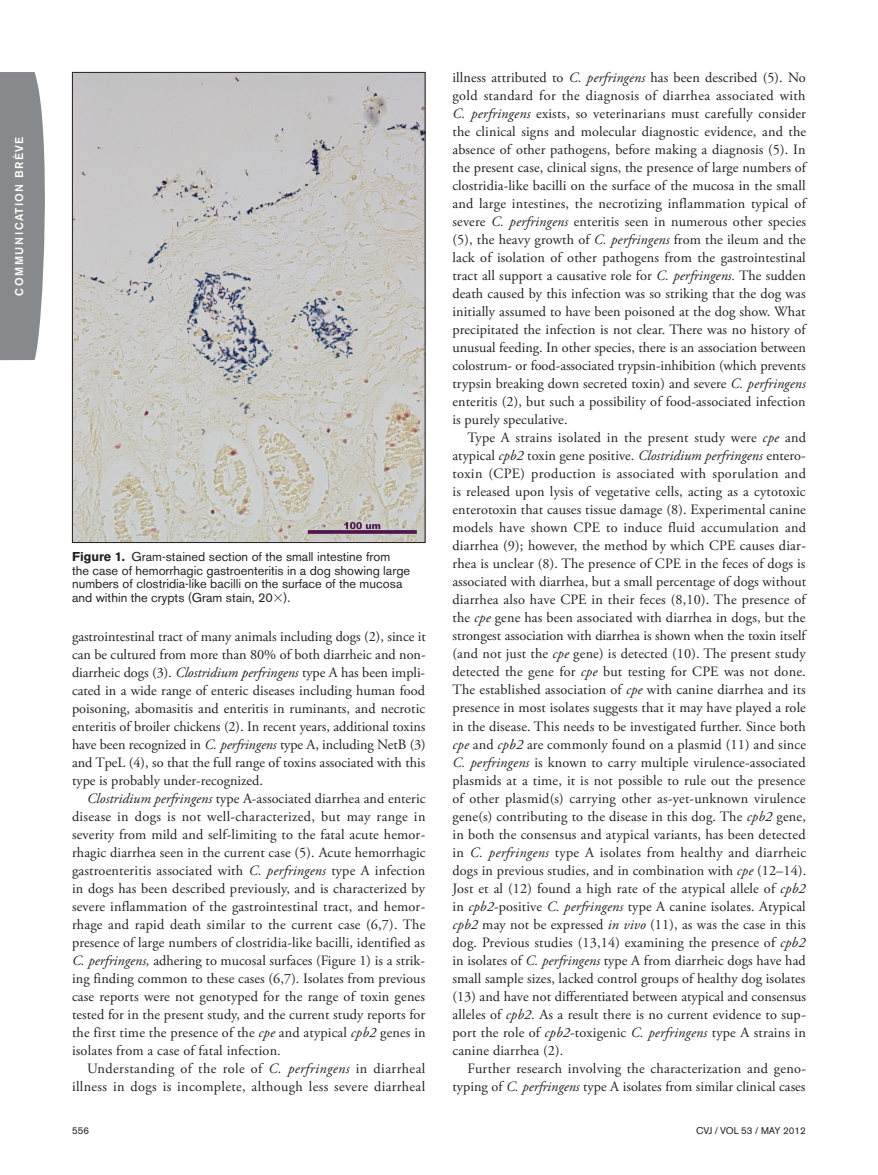
<style>
.page{position:relative;width:878px;height:1175px;background:#fff}
.page>*{position:absolute;margin:0;border:0;box-sizing:border-box;transform-origin:0 0}
.t1{font:14.25px/18px "Adobe Garamond Pro";letter-spacing:.01em;color:#231f20;text-align:justify}
.t2{font:12.75px/13.5px "Akzidenz Grotesk BE";color:#231f20}
.t3{font:500 11.25px "Akzidenz Grotesk BE";letter-spacing:.115em;color:#fff}
.t4{font:9.75px "Akzidenz Grotesk BE";color:#231f20}
.s1{font-weight:700}
.s2{font-family:"Mathematical Pi One"}
.s3{font-style:italic}
</style>
<div class="page">
<div style="left:0;top:72px;width:45px;height:288px;background:#87898c"></div>
<img style="left:74px;top:74px;width:349px;height:467px">
<p class="t3" style="left:12px;top:295px;width:160px;rotate:-90deg">COMMUNICATION BRÈVE</p>
<p class="t2" style="left:72px;top:550px;width:339px"><span class="s1">Figure 1.</span> Gram-stained section of the small intestine from the case of hemorrhagic gastroenteritis in a dog showing large numbers of clostridia-like bacilli on the surface of the mucosa and within the crypts (Gram stain, 20<span class="s2">3</span>).</p>
<p class="t1" style="left:72px;top:627px;width:355px">gastrointestinal tract of many animals including dogs (2), since it can be cultured from more than 80% of both diarrheic and non&shy;diarrheic dogs (3). <span class="s3">Clostridium perfringens</span> type A has been impli&shy;cated in a wide range of enteric diseases including human food poisoning, abomasitis and enteritis in ruminants, and necrotic enteritis of broiler chickens (2). In recent years, additional toxins have been recognized in <span class="s3">C. perfringens</span> type A, including NetB (3) and TpeL (4), so that the full range of toxins associated with this type is probably under-recognized.</p>
<p class="t1" style="left:72px;top:789px;width:355px;text-indent:15px"><span class="s3">Clostridium perfringens</span> type A-associated diarrhea and enteric disease in dogs is not well-characterized, but may range in severity from mild and self-limiting to the fatal acute hemor&shy;rhagic diarrhea seen in the current case (5). Acute hemorrhagic gastroenteritis associated with <span class="s3">C. perfringens</span> type A infection in dogs has been described previously, and is characterized by severe inflammation of the gastrointestinal tract, and hemor&shy;rhage and rapid death similar to the current case (6,7). The presence of large numbers of clostridia-like bacilli, identified as <span class="s3">C. perfringens,</span> adhering to mucosal surfaces (Figure 1) is a strik&shy;ing finding common to these cases (6,7). Isolates from previous case reports were not genotyped for the range of toxin genes tested for in the present study, and the current study reports for the first time the presence of the <span class="s3">cpe</span> and atypical <span class="s3">cpb2</span> genes in isolates from a case of fatal infection.</p>
<p class="t1" style="left:72px;top:1059px;width:355px;text-align:right">Understanding of the role of <span class="s3">C. perfringens</span> in diarrheal illness in dogs is incomplete, although less severe diarrheal</p>
<p class="t1" style="left:452px;top:69px;width:355px">illness attributed to <span class="s3">C. perfringens</span> has been described (5). No gold standard for the diagnosis of diarrhea associated with <span class="s3">C. perfringens</span> exists, so veterinarians must carefully consider the clinical signs and molecular diagnostic evidence, and the absence of other pathogens, before making a diagnosis (5). In the present case, clinical signs, the presence of large numbers of clostridia-like bacilli on the surface of the mucosa in the small and large intestines, the necrotizing inflammation typical of severe <span class="s3">C. perfringens</span> enteritis seen in numerous other species (5), the heavy growth of <span class="s3">C. perfringens</span> from the ileum and the lack of isolation of other pathogens from the gastrointestinal tract all support a causative role for <span class="s3">C. perfringens.</span> The sudden death caused by this infection was so striking that the dog was initially assumed to have been poisoned at the dog show. What precipitated the infection is not clear. There was no history of unusual feeding. In other species, there is an association between colostrum- or food-associated trypsin-inhibition (which prevents trypsin breaking down secreted toxin) and severe <span class="s3">C. perfringens </span>enteritis (2), but such a possibility of food-associated infection is purely speculative.</p>
<p class="t1" style="left:452px;top:429px;width:355px;text-indent:15px">Type A strains isolated in the present study were <span class="s3">cpe</span> and atypical <span class="s3">cpb2</span> toxin gene positive. <span class="s3">Clostridium perfringens</span> entero&shy;toxin (CPE) production is associated with sporulation and is released upon lysis of vegetative cells, acting as a cytotoxic enterotoxin that causes tissue damage (8). Experimental canine models have shown CPE to induce fluid accumulation and diarrhea (9); however, the method by which CPE causes diar&shy;rhea is unclear (8). The presence of CPE in the feces of dogs is associated with diarrhea, but a small percentage of dogs without diarrhea also have CPE in their feces (8,10). The presence of the <span class="s3">cpe</span> gene has been associated with diarrhea in dogs, but the strongest association with diarrhea is shown when the toxin itself (and not just the <span class="s3">cpe</span> gene) is detected (10). The present study detected the gene for <span class="s3">cpe</span> but testing for CPE was not done.<br>The established association of <span class="s3">cpe</span> with canine diarrhea and its presence in most isolates suggests that it may have played a role in the disease. This needs to be investigated further. Since both <span class="s3">cpe</span> and <span class="s3">cpb2</span> are commonly found on a plasmid (11) and since <span class="s3">C. perfringens</span> is known to carry multiple virulence-associated plasmids at a time, it is not possible to rule out the presence of other plasmid(s) carrying other as-yet-unknown virulence gene(s) contributing to the disease in this dog. The <span class="s3">cpb2</span> gene, in both the consensus and atypical variants, has been detected in <span class="s3">C. perfringens</span> type A isolates from healthy and diarrheic dogs in previous studies, and in combination with <span class="s3">cpe</span> (12–14).<br>Jost et al (12) found a high rate of the atypical allele of <span class="s3">cpb2 </span>in <span class="s3">cpb2</span>-positive <span class="s3">C. perfringens</span> type A canine isolates. Atypical <span class="s3">cpb2</span> may not be expressed <span class="s3">in vivo</span> (11), as was the case in this dog. Previous studies (13,14) examining the presence of <span class="s3">cpb2 </span>in isolates of <span class="s3">C. perfringens</span> type A from diarrheic dogs have had small sample sizes, lacked control groups of healthy dog isolates (13) and have not differentiated between atypical and consensus alleles of <span class="s3">cpb2.</span> As a result there is no current evidence to sup&shy;port the role of <span class="s3">cpb2</span>-toxigenic <span class="s3">C. perfringens</span> type A strains in canine diarrhea (2).</p>
<p class="t1" style="left:452px;top:1059px;width:354px;text-align:right">Further research involving the characterization and geno&shy;typing of <span class="s3">C. perfringens</span> type A isolates from similar clinical cases</p>
<p class="t4" style="left:72px;top:1125px;width:19px">556</p>
<p class="t4" style="left:696px;top:1125px;width:111px">CVJ / VOL 53 / MAY 2012</p>
</div>
